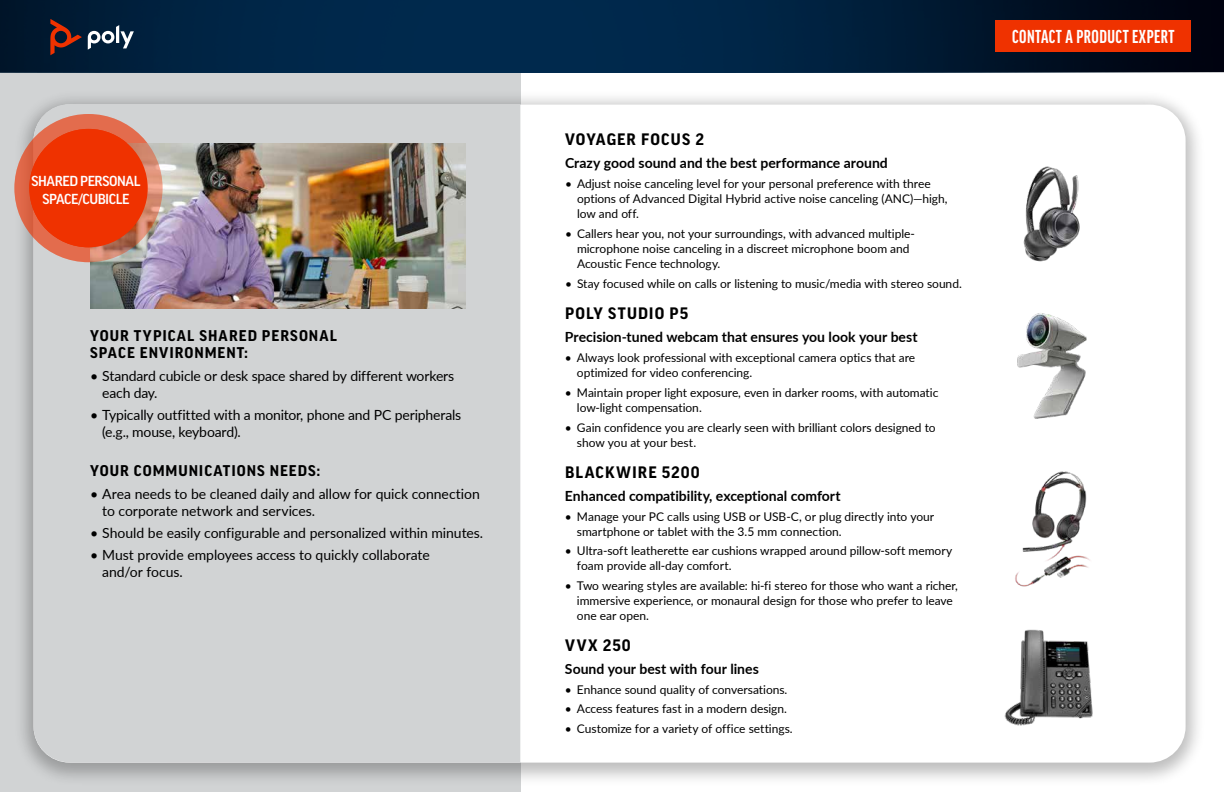
<style>
.page{position:relative;width:1224px;height:792px;background:#fff}
.page>*{position:absolute;margin:0;border:0;box-sizing:border-box;transform-origin:0 0}
.t1{font:700 extra-condensed 20px "Good Headline Pro";letter-spacing:.025em;color:#fff}
.t2{font:500 18.7px "Good Pro";letter-spacing:.05em;color:#fff}
.t3{font:700 16px "Good Pro";letter-spacing:.065em;color:#000}
.t4{font:700 15px/17px "Good Pro";letter-spacing:.065em;color:#000}
.t5{font:14px/17px "Lato";letter-spacing:-.005em;color:#000}
.t6{font:700 14px "Lato";color:#000}
.t7{font:500 14px/18px "Good Pro";letter-spacing:-.03em;color:#fff;text-align:center}
.t8{font:12px/15px "Lato";letter-spacing:-.005em;color:#000}
</style>
<div class="page">
<div style="left:0;top:70px;width:520px;height:722px;background:#d1d3d4"></div>
<img style="left:0;top:0;width:1224px;height:72px">
<div style="left:14px;top:90px;width:1191px;height:697px;background:#000;opacity:.26"></div>
<div style="left:34px;top:105px;width:1152px;height:658px;background:#fff;border-radius:36px"></div>
<div style="left:34px;top:104px;width:486px;height:659px;background:#d1d3d4"></div>
<svg style="left:88px;top:25px;width:46px;height:25px"></svg>
<svg style="left:50px;top:19px;width:32px;height:36px"></svg>
<div style="left:996px;top:20px;width:195px;height:32px;background:#ef3200"></div>
<img style="left:90px;top:143px;width:376px;height:166px">
<svg style="left:14px;top:114px;width:149px;height:148px;background:#d97457"></svg>
<div style="left:29px;top:129px;width:119px;height:118px;background:#ef3200;border-radius:50%"></div>
<img style="left:1004px;top:629px;width:89px;height:97px">
<img style="left:1015px;top:471px;width:75px;height:116px">
<img style="left:1023px;top:166px;width:57px;height:96px">
<img style="left:1017px;top:313px;width:70px;height:106px">
<p class="t7" style="left:31px;top:172px;width:111px">SHARED PERSONAL<br>SPACE/CUBICLE</p>
<h2 class="t2" style="left:40px;top:180px;width:98px">EXECUTIVE</h2>
<p class="t4" style="left:90px;top:327px;width:248px">YOUR TYPICAL SHARED PERSONAL<br>SPACE ENVIRONMENT:</p>
<p class="t5" style="left:102px;top:368px;width:354px;text-indent:-12px">• Standard cubicle or desk space shared by different workers each day.</p>
<p class="t5" style="left:102px;top:407px;width:361px;text-indent:-12px">• Typically outfitted with a monitor, phone and PC peripherals (e.g., mouse, keyboard).</p>
<p class="t4" style="left:90px;top:462px;width:231px">YOUR COMMUNICATIONS NEEDS:</p>
<p class="t5" style="left:102px;top:486px;width:379px;text-indent:-12px">• Area needs to be cleaned daily and allow for quick connection to corporate network and services.</p>
<p class="t5" style="left:90px;top:525px;width:395px">• Should be easily configurable and personalized within minutes.</p>
<p class="t5" style="left:102px;top:547px;width:329px;text-indent:-12px">• Must provide employees access to quickly collaborate and/or focus.</p>
<h3 class="t3" style="left:565px;top:132px;width:140px">VOYAGER FOCUS 2</h3>
<p class="t6" style="left:565px;top:157px;width:324px">Crazy good sound and the best performance around</p>
<p class="t8" style="left:577px;top:176px;width:372px;text-indent:-12px">• Adjust noise canceling level for your personal preference with three options of Advanced Digital Hybrid active noise canceling (ANC)—high, low and off.</p>
<p class="t8" style="left:577px;top:226px;width:339px;text-indent:-12px">• Callers hear you, not your surroundings, with advanced multiple&shy;microphone noise canceling in a discreet microphone boom and<br>Acoustic Fence technology.</p>
<p class="t8" style="left:565px;top:276px;width:398px">• Stay focused while on calls or listening to music/media with stereo sound.</p>
<h3 class="t3" style="left:565px;top:306px;width:125px">POLY STUDIO P5</h3>
<p class="t6" style="left:565px;top:331px;width:354px">Precision-tuned webcam that ensures you look your best</p>
<p class="t8" style="left:577px;top:350px;width:340px;text-indent:-12px">• Always look professional with exceptional camera optics that are optimized for video conferencing.</p>
<p class="t8" style="left:577px;top:385px;width:363px;text-indent:-12px">• Maintain proper light exposure, even in darker rooms, with automatic low-light compensation.</p>
<p class="t8" style="left:577px;top:420px;width:360px;text-indent:-12px">• Gain confidence you are clearly seen with brilliant colors designed to show you at your best.</p>
<h3 class="t3" style="left:565px;top:465px;width:136px">BLACKWIRE 5200</h3>
<p class="t6" style="left:565px;top:490px;width:277px">Enhanced compatibility, exceptional comfort</p>
<p class="t8" style="left:577px;top:509px;width:359px;text-indent:-12px">• Manage your PC calls using USB or USB-C, or plug directly into your smartphone or tablet with the 3.5 mm connection.</p>
<p class="t8" style="left:577px;top:544px;width:377px;text-indent:-12px">• Ultra-soft leatherette ear cushions wrapped around pillow-soft memory foam provide all-day comfort.</p>
<p class="t8" style="left:577px;top:578px;width:382px;text-indent:-12px">• Two wearing styles are available: hi-fi stereo for those who want a richer, immersive experience, or monaural design for those who prefer to leave one ear open.</p>
<h3 class="t3" style="left:565px;top:638px;width:67px">VVX 250</h3>
<p class="t6" style="left:565px;top:663px;width:195px">Sound your best with four lines</p>
<p class="t8" style="left:565px;top:682px;width:224px">• Enhance sound quality of conversations.</p>
<p class="t8" style="left:565px;top:702px;width:224px">• Access features fast in a modern design.</p>
<p class="t8" style="left:565px;top:721px;width:229px">• Customize for a variety of office settings.</p>
<h1 class="t1" style="left:1012px;top:24px;width:164px">CONTACT A PRODUCT EXPERT</h1>
</div>
